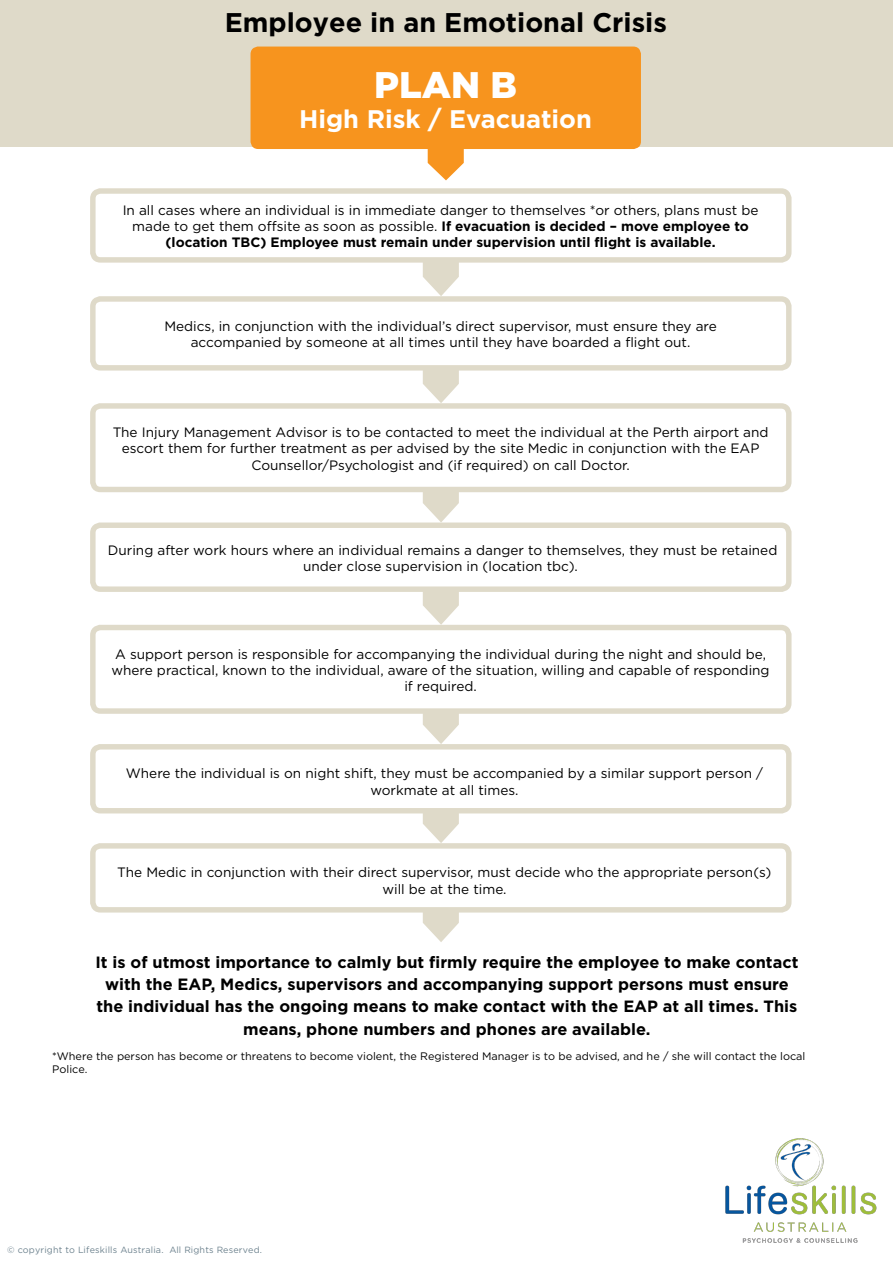
<style>
.page{position:relative;width:893px;height:1263px;background:#fff}
.page>*{position:absolute;margin:0;border:0;box-sizing:border-box;transform-origin:0 0}
.t1{font:900 37.05px "Gotham";color:#fff}
.t2{font:700 27px "Gotham";color:#000}
.t3{font:700 25.35px "Gotham";color:#fff}
.t4{font:700 16.35px/22.4px "Gotham";color:#000;text-align:center}
.t5{font:13.65px/16.4px "Gotham";color:#000;text-align:center}
.t6{font:10.8px/13px "Gotham";color:#000}
.t7{font:9px "Gotham";letter-spacing:.02em;color:#6e838f}
.s1{font-weight:700}
</style>
<div class="page">
<div style="left:1px;top:0;width:892px;height:147px;background:#dfdac9"></div>
<svg style="left:423px;top:263px;width:36px;height:33px"></svg>
<svg style="left:423px;top:371px;width:36px;height:32px"></svg>
<svg style="left:423px;top:492px;width:36px;height:30px"></svg>
<svg style="left:423px;top:592px;width:36px;height:33px"></svg>
<svg style="left:423px;top:714px;width:36px;height:30px"></svg>
<svg style="left:423px;top:813px;width:36px;height:30px"></svg>
<svg style="left:423px;top:912px;width:36px;height:30px"></svg>
<div style="left:90px;top:188px;width:701px;height:75px;border:5px solid #dfdac9;border-radius:8px"></div>
<div style="left:90px;top:296px;width:701px;height:75px;border:5px solid #dfdac9;border-radius:8px"></div>
<div style="left:90px;top:403px;width:701px;height:89px;border:5px solid #dfdac9;border-radius:8px"></div>
<div style="left:90px;top:522px;width:701px;height:70px;border:5px solid #dfdac9;border-radius:8px"></div>
<div style="left:90px;top:625px;width:701px;height:89px;border:5px solid #dfdac9;border-radius:8px"></div>
<div style="left:90px;top:744px;width:701px;height:69px;border:5px solid #dfdac9;border-radius:8px"></div>
<div style="left:90px;top:843px;width:701px;height:69px;border:5px solid #dfdac9;border-radius:8px"></div>
<svg style="left:428px;top:149px;width:36px;height:31px"></svg>
<div style="left:251px;top:47px;width:390px;height:102px;background:#f7941e;border-radius:8px"></div>
<img style="left:725px;top:1138px;width:152px;height:105px">
<h2 class="t2" style="left:225px;top:6px;width:444px">Employee in an Emotional Crisis</h2>
<h1 class="t1" style="left:374px;top:59px;width:144px">PLAN B</h1>
<h3 class="t3" style="left:299px;top:105px;width:294px">High Risk / Evacuation</h3>
<p class="t5" style="left:123px;top:202px;width:637px">In all cases where an individual is in immediate danger to themselves *or others, plans must be made to get them offsite as soon as possible. <span class="s1">If evacuation is decided – move employee to (location TBC) Employee must remain under supervision until flight is available.</span></p>
<p class="t5" style="left:164px;top:318px;width:554px">Medics, in conjunction with the individual’s direct supervisor, must ensure they are accompanied by someone at all times until they have boarded a flight out.</p>
<p class="t5" style="left:113px;top:424px;width:657px">The Injury Management Advisor is to be contacted to meet the individual at the Perth airport and escort them for further treatment as per advised by the site Medic in conjunction with the EAP<br>Counsellor/Psychologist and (if required) on call Doctor.</p>
<p class="t5" style="left:108px;top:541px;width:671px">During after work hours where an individual remains a danger to themselves, they must be retained under close supervision in (location tbc).</p>
<p class="t5" style="left:112px;top:645px;width:660px">A support person is responsible for accompanying the individual during the night and should be, where practical, known to the individual, aware of the situation, willing and capable of responding if required.</p>
<p class="t5" style="left:126px;top:765px;width:639px">Where the individual is on night shift, they must be accompanied by a similar support person / workmate at all times.</p>
<p class="t5" style="left:117px;top:864px;width:656px">The Medic in conjunction with their direct supervisor, must decide who the appropriate person(s) will be at the time.</p>
<p class="t4" style="left:95px;top:950px;width:704px">It is of utmost importance to calmly but firmly require the employee to make contact with the EAP, Medics, supervisors and accompanying support persons must ensure the individual has the ongoing means to make contact with the EAP at all times. This means, phone numbers and phones are available.</p>
<p class="t6" style="left:52px;top:1049px;width:755px">*Where the person has become or threatens to become violent, the Registered Manager is to be advised, and he / she will contact the local<br>Police.</p>
<p class="t7" style="left:7px;top:1245px;width:256px">© copyright to Lifeskills Australia. All Rights Reserved.</p>
</div>
